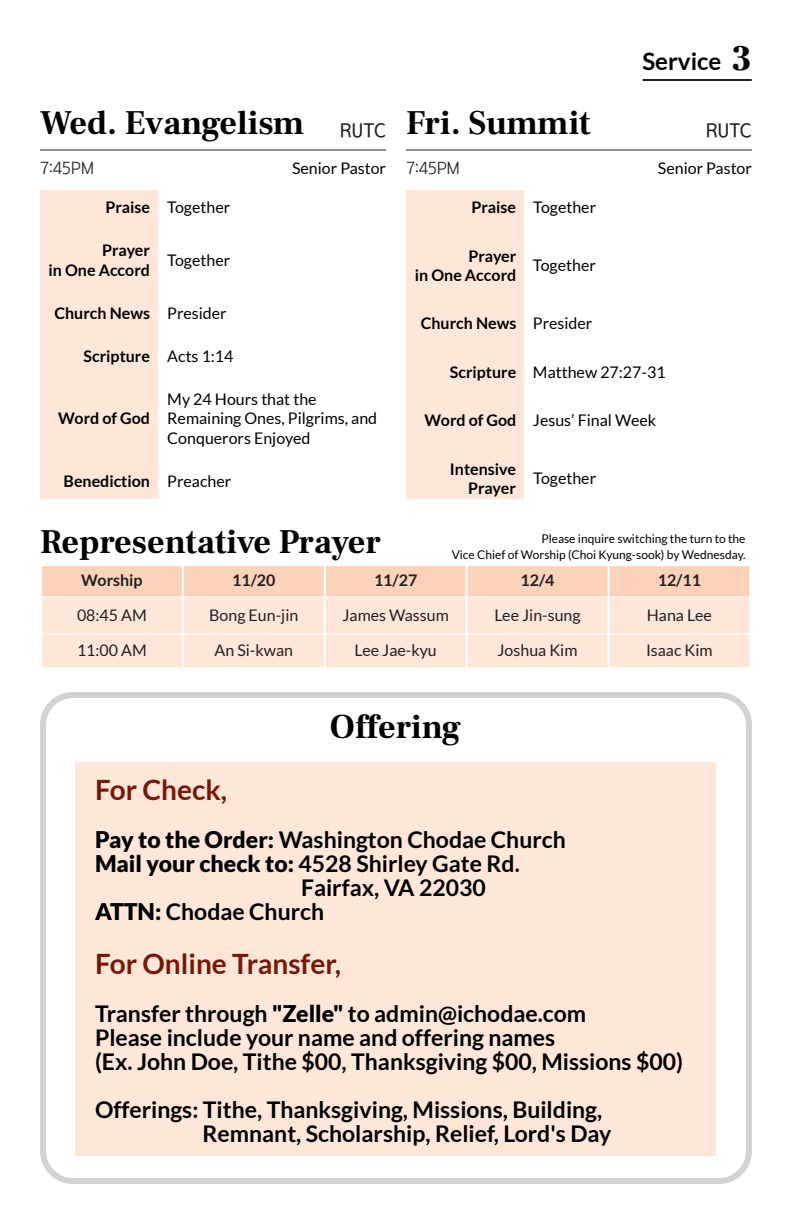
<style>
.page{position:relative;width:792px;height:1224px;background:#fff}
.page>*{position:absolute;margin:0;border:0;box-sizing:border-box;transform-origin:0 0}
.t1{font:900 36px "Frank Ruhl Libre";color:#000}
.t2{font:700 34px "Frank Ruhl Libre";color:#000}
.Order_Preceedings{font:700 28px "Lato";color:#771806}
.t3{font:700 24px "Lato";color:#000}
.Order_Preceedings-2{font:700 23px "Lato";color:#000}
.t4{font:18px "Korean TITGD2 R";letter-spacing:-.005em;color:#231f20}
.Order_info{font:16px/19.2px "Lato";color:#000}
.Order_Preceedings-3{font:700 16px/19.2px "Lato";color:#000;text-align:right}
.t5{font:16px "Lato";color:#231f20}
.t6{font:700 16px "Lato";color:#231f20}
.Presider_info{font:16px "Lato";color:#000}
.t7{font:16px "Korean TITGD1 R";color:#231f20}
.Basic{font:12px "Lato";color:#000}
.s1{font-weight:900}
</style>
<div class="page">
<div style="left:40px;top:692px;width:712px;height:492px;border:6px solid #d1d2d4;border-radius:30px"></div>
<div style="left:40px;top:190px;width:117px;height:308px;background:#fee7d9"></div>
<div style="left:406px;top:190px;width:117px;height:308px;background:#fee7d9"></div>
<div style="left:76px;top:762px;width:640px;height:393px;background:#fee7d9"></div>
<hr style="left:643px;top:79px;width:109px;height:2px;background:#231f20">
<hr style="left:40px;top:150px;width:346px;height:1px;background:#231f20">
<hr style="left:406px;top:150px;width:346px;height:1px;background:#231f20">
<div style="left:42px;top:566px;width:707px;height:30px;background:#fcd2ba"></div>
<div style="left:42px;top:597px;width:707px;height:70px;background:#fee7d9"></div>
<hr style="left:42px;top:633px;width:140px;height:1px;background:#fff">
<hr style="left:184px;top:633px;width:140px;height:1px;background:#fff">
<hr style="left:326px;top:633px;width:140px;height:1px;background:#fff">
<hr style="left:468px;top:633px;width:139px;height:1px;background:#fff">
<hr style="left:609px;top:633px;width:140px;height:1px;background:#fff">
<hr style="left:182px;top:566px;width:2px;height:31px;background:#fff">
<hr style="left:324px;top:566px;width:2px;height:31px;background:#fff">
<hr style="left:466px;top:566px;width:2px;height:31px;background:#fff">
<hr style="left:607px;top:566px;width:2px;height:31px;background:#fff">
<hr style="left:182px;top:597px;width:2px;height:37px;background:#fff">
<hr style="left:324px;top:597px;width:2px;height:37px;background:#fff">
<hr style="left:466px;top:597px;width:2px;height:37px;background:#fff">
<hr style="left:607px;top:597px;width:2px;height:37px;background:#fff">
<hr style="left:182px;top:634px;width:2px;height:33px;background:#fff">
<hr style="left:324px;top:634px;width:2px;height:33px;background:#fff">
<hr style="left:466px;top:634px;width:2px;height:33px;background:#fff">
<hr style="left:607px;top:634px;width:2px;height:33px;background:#fff">
<p class="t3" style="left:642px;top:47px;width:81px">Service</p>
<h1 class="t1" style="left:732px;top:36px;width:22px">3</h1>
<p class="t2" style="left:40px;top:102px;width:266px">Wed. Evangelism</p>
<p class="t4" style="left:340px;top:121px;width:47px">RUTC</p>
<p class="t2" style="left:406px;top:102px;width:186px">Fri. Summit</p>
<p class="t4" style="left:706px;top:121px;width:47px">RUTC</p>
<p class="t7" style="left:40px;top:159px;width:55px">7:45PM</p>
<p class="Presider_info" style="left:292px;top:159px;width:96px">Senior Pastor</p>
<p class="t7" style="left:406px;top:159px;width:55px">7:45PM</p>
<p class="Presider_info" style="left:658px;top:159px;width:96px">Senior Pastor</p>
<p class="Order_Preceedings-3" style="left:106px;top:198px;width:46px">Praise</p>
<p class="Order_info" style="left:167px;top:198px;width:64px">Together</p>
<p class="Order_Preceedings-3" style="left:471px;top:198px;width:46px">Praise</p>
<p class="Order_info" style="left:533px;top:198px;width:64px">Together</p>
<p class="Order_Preceedings-3" style="left:102px;top:241px;width:49px">Prayer</p>
<p class="Order_Preceedings-3" style="left:49px;top:260px;width:103px">in One Accord</p>
<p class="Order_info" style="left:167px;top:250px;width:64px">Together</p>
<p class="Order_Preceedings-3" style="left:55px;top:303px;width:97px">Church News</p>
<p class="Order_info" style="left:167px;top:303px;width:61px">Presider</p>
<p class="Order_Preceedings-3" style="left:84px;top:346px;width:68px">Scripture</p>
<p class="Order_info" style="left:167px;top:347px;width:68px">Acts 1:14</p>
<p class="Order_Preceedings-3" style="left:58px;top:409px;width:93px">Word of God</p>
<p class="Order_info" style="left:167px;top:390px;width:151px">My 24 Hours that the</p>
<p class="Order_info" style="left:167px;top:409px;width:211px">Remaining Ones, Pilgrims, and<br>Conquerors Enjoyed</p>
<p class="Order_Preceedings-3" style="left:64px;top:471px;width:88px">Benediction</p>
<p class="Order_info" style="left:167px;top:471px;width:65px">Preacher</p>
<p class="Order_Preceedings-3" style="left:469px;top:246px;width:49px">Prayer</p>
<p class="Order_Preceedings-3" style="left:415px;top:265px;width:103px">in One Accord</p>
<p class="Order_info" style="left:533px;top:256px;width:64px">Together</p>
<p class="Order_Preceedings-3" style="left:421px;top:314px;width:97px">Church News</p>
<p class="Order_info" style="left:533px;top:314px;width:61px">Presider</p>
<p class="Order_Preceedings-3" style="left:450px;top:362px;width:68px">Scripture</p>
<p class="Order_info" style="left:533px;top:362px;width:134px">Matthew 27:27-31</p>
<p class="Order_Preceedings-3" style="left:425px;top:411px;width:93px">Word of God</p>
<p class="Order_info" style="left:533px;top:411px;width:125px">Jesus’ Final Week</p>
<p class="Order_Preceedings-3" style="left:450px;top:459px;width:68px">Intensive<br>Prayer</p>
<p class="Order_info" style="left:533px;top:469px;width:64px">Together</p>
<p class="t2" style="left:40px;top:521px;width:342px">Representative Prayer</p>
<p class="Basic" style="left:541px;top:532px;width:206px">Please inquire switching the turn to the</p>
<p class="Basic" style="left:452px;top:548px;width:295px">Vice Chief of Worship (Choi Kyung-sook) by Wednesday.</p>
<p class="t6" style="left:81px;top:571px;width:63px">Worship</p>
<p class="t6" style="left:232px;top:571px;width:45px">11/20</p>
<p class="t6" style="left:374px;top:571px;width:45px">11/27</p>
<p class="t6" style="left:521px;top:571px;width:36px">12/4</p>
<p class="t6" style="left:658px;top:571px;width:45px">12/11</p>
<p class="t5" style="left:77px;top:606px;width:71px">08:45 AM</p>
<p class="t5" style="left:209px;top:606px;width:91px">Bong Eun-jin</p>
<p class="t5" style="left:342px;top:606px;width:108px">James Wassum</p>
<p class="t5" style="left:494px;top:606px;width:88px">Lee Jin-sung</p>
<p class="t5" style="left:647px;top:606px;width:67px">Hana Lee</p>
<p class="t5" style="left:77px;top:641px;width:71px">11:00 AM</p>
<p class="t5" style="left:214px;top:641px;width:80px">An Si-kwan</p>
<p class="t5" style="left:354px;top:641px;width:84px">Lee Jae-kyu</p>
<p class="t5" style="left:497px;top:641px;width:82px">Joshua Kim</p>
<p class="t5" style="left:646px;top:641px;width:68px">Isaac Kim</p>
<p class="t2" style="left:330px;top:706px;width:133px">Offering</p>
<p class="Order_Preceedings" style="left:95px;top:774px;width:134px">For Check,</p>
<p class="Order_Preceedings-2" style="left:95px;top:827px;width:472px"><span class="s1">Pay to the Order:</span> Washington Chodae Church</p>
<p class="Order_Preceedings-2" style="left:95px;top:851px;width:426px"><span class="s1">Mail your check to:</span> 4528 Shirley Gate Rd.</p>
<p class="Order_Preceedings-2" style="left:301px;top:875px;width:186px">Fairfax, VA 22030</p>
<p class="Order_Preceedings-2" style="left:95px;top:899px;width:231px"><span class="s1">ATTN:</span> Chodae Church</p>
<p class="Order_Preceedings" style="left:95px;top:948px;width:248px">For Online Transfer,</p>
<p class="Order_Preceedings-2" style="left:95px;top:1001px;width:493px">Transfer through <span class="s1">"Zelle"</span> to admin@ichodae.com</p>
<p class="Order_Preceedings-2" style="left:95px;top:1025px;width:462px">Please include your name and offering names</p>
<p class="Order_Preceedings-2" style="left:95px;top:1049px;width:589px">(Ex. John Doe, Tithe $00, Thanksgiving $00, Missions $00)</p>
<p class="Order_Preceedings-2" style="left:95px;top:1097px;width:509px">Offerings: Tithe, Thanksgiving, Missions, Building,</p>
<p class="Order_Preceedings-2" style="left:203px;top:1121px;width:410px">Remnant, Scholarship, Relief, Lord's Day</p>
</div>
